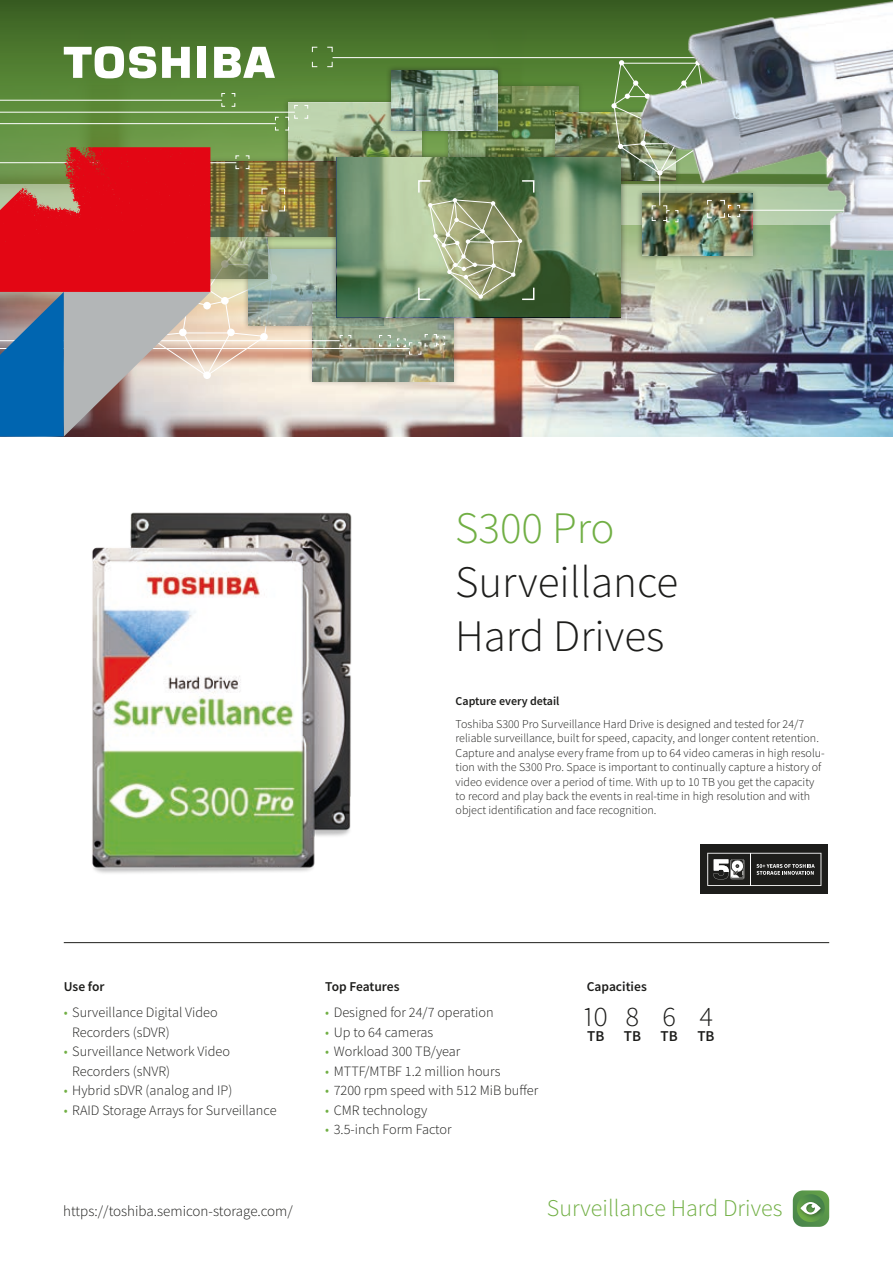
<style>
.page{position:relative;width:893px;height:1263px;background:#fff}
.page>*{position:absolute;margin:0;border:0;box-sizing:border-box;transform-origin:0 0}
.t1{font:300 45px/54px "Toshiba Sans";color:#1d1d1b}
.t2{font:300 45px "Toshiba Sans";color:#71af44}
.t3{font:300 28.2px "Toshiba Sans";color:#1d1d1b}
.t4{font:300 24px "Toshiba Sans";color:#71af44}
.t5{font:300 15px "Toshiba Sans";color:#1d1d1b}
.t6{font:500 15px "Toshiba Sans";color:#1d1d1b}
.t7{font:300 14.25px/19.5px "Toshiba Sans";color:#1d1d1b}
.t8{font:500 13.5px "Toshiba Sans";color:#1d1d1b}
.t9{font:300 12px/14.4px "Toshiba Sans";color:#1d1d1b}
.t10{font:500 12px "Toshiba Sans";color:#1d1d1b}
.s1{color:#71af44}
</style>
<div class="page">
<div style="left:0;top:0;width:893px;height:437px;background:#3e6525"></div>
<img style="left:0;top:32px;width:893px;height:405px">
<div style="left:242px;top:244px;width:147px;height:87px;background:#1d1d1b;opacity:.5"></div>
<div style="left:282px;top:97px;width:145px;height:86px;background:#1d1d1b;opacity:.5"></div>
<svg style="left:285px;top:249px;width:45px;height:76px;background:#a6bab1"></svg>
<svg style="left:288px;top:103px;width:133px;height:53px;background:#a6ba94"></svg>
<div style="left:443px;top:81px;width:142px;height:84px;background:#1d1d1b;opacity:.5"></div>
<svg style="left:448px;top:86px;width:107px;height:65px"></svg>
<div style="left:550px;top:107px;width:131px;height:79px;background:#1d1d1b;opacity:.5"></div>
<div style="left:307px;top:296px;width:153px;height:91px;background:#1d1d1b;opacity:.5"></div>
<svg style="left:313px;top:302px;width:141px;height:79px;background:#8c9883"></svg>
<div style="left:204px;top:156px;width:145px;height:86px;background:#1d1d1b;opacity:.5"></div>
<svg style="left:285px;top:162px;width:45px;height:75px;background:#79713f"></svg>
<div style="left:330px;top:151px;width:297px;height:173px;background:#1d1d1b;opacity:.5"></div>
<svg style="left:337px;top:158px;width:283px;height:159px;background:#698964"></svg>
<div style="left:386px;top:65px;width:117px;height:71px;background:#1d1d1b;opacity:.5"></div>
<svg style="left:391px;top:70px;width:107px;height:60px;background:#92a998"></svg>
<hr style="left:0;top:100px;width:222px;height:1px;background:#fff">
<hr style="left:333px;top:57px;width:560px;height:1px;background:#fff">
<hr style="left:0;top:123px;width:276px;height:1px;background:#fff">
<hr style="left:0;top:112px;width:295px;height:1px;background:#fff">
<svg style="left:312px;top:46px;width:21px;height:21px"></svg>
<svg style="left:221px;top:93px;width:15px;height:14px"></svg>
<svg style="left:275px;top:105px;width:33px;height:26px"></svg>
<svg style="left:379px;top:335px;width:12px;height:12px"></svg>
<svg style="left:339px;top:335px;width:13px;height:12px"></svg>
<svg style="left:397px;top:334px;width:48px;height:21px"></svg>
<hr style="left:0;top:340px;width:340px;height:1px;background:#fff">
<hr style="left:0;top:348px;width:410px;height:1px;background:#fff">
<svg style="left:417px;top:179px;width:118px;height:122px;background:#8e9d76"></svg>
<img style="left:0;top:147px;width:285px;height:290px">
<hr style="left:64px;top:942px;width:765px;height:1px;background:#1d1d1b">
<div style="left:197px;top:47px;width:9px;height:31px;background:#fff"></div>
<svg style="left:162px;top:47px;width:28px;height:31px"></svg>
<svg style="left:214px;top:47px;width:61px;height:31px;background:#c6d5bc"></svg>
<svg style="left:64px;top:46px;width:92px;height:33px;background:#b2c6a4"></svg>
<img style="left:555px;top:1px;width:338px;height:262px">
<svg style="left:793px;top:1190px;width:36px;height:37px"></svg>
<div style="left:701px;top:845px;width:127px;height:49px;background:#1d1d1b"></div>
<svg style="left:707px;top:853px;width:114px;height:33px"></svg>
<img style="left:92px;top:512px;width:260px;height:361px">
<h1 class="t2" style="left:455px;top:500px;width:161px">S300 Pro</h1>
<h1 class="t1" style="left:455px;top:555px;width:225px">Surveillance<br>Hard Drives</h1>
<p class="t10" style="left:456px;top:693px;width:105px">Capture every detail</p>
<p class="t9" style="left:456px;top:717px;width:371px">Toshiba S300 Pro Surveillance Hard Drive is designed and tested for 24/7 reliable surveillance, built for speed, capacity, and longer content retention.<br>Capture and analyse every frame from up to 64 video cameras in high resolu&shy;tion with the S300 Pro. Space is important to continually capture a history of video evidence over a period of time. With up to 10 TB you get the capacity to record and play back the events in real-time in high resolution and with object identification and face recognition.</p>
<p class="t8" style="left:64px;top:978px;width:42px">Use for</p>
<p class="t8" style="left:325px;top:978px;width:76px">Top Features</p>
<p class="t8" style="left:587px;top:978px;width:62px">Capacities</p>
<h2 class="t3" style="left:584px;top:999px;width:26px">10</h2>
<p class="t6" style="left:587px;top:1026px;width:19px">TB</p>
<p class="t7" style="left:325px;top:1003px;width:170px"><span class="s1">•</span> Designed for 24/7 operation</p>
<p class="t7" style="left:325px;top:1022px;width:110px"><span class="s1">•</span> Up to 64 cameras</p>
<p class="t7" style="left:325px;top:1042px;width:137px"><span class="s1">•</span> Workload 300 TB/year</p>
<p class="t7" style="left:325px;top:1061px;width:177px"><span class="s1">•</span> MTTF/MTBF 1.2 million hours</p>
<p class="t7" style="left:325px;top:1081px;width:214px"><span class="s1">•</span> 7200 rpm speed with 512 MiB buffer</p>
<p class="t7" style="left:325px;top:1100px;width:103px"><span class="s1">•</span> CMR technology</p>
<p class="t7" style="left:325px;top:1120px;width:128px"><span class="s1">•</span> 3.5-inch Form Factor</p>
<p class="t7" style="left:72px;top:1003px;width:147px;text-indent:-9px"><span class="s1">•</span> Surveillance Digital Video<br>Recorders (sDVR)</p>
<p class="t7" style="left:72px;top:1042px;width:159px;text-indent:-9px"><span class="s1">•</span> Surveillance Network Video<br>Recorders (sNVR)</p>
<p class="t7" style="left:64px;top:1081px;width:170px"><span class="s1">•</span> Hybrid sDVR (analog and IP)</p>
<p class="t7" style="left:64px;top:1100px;width:214px"><span class="s1">•</span> RAID Storage Arrays for Surveillance</p>
<h2 class="t3" style="left:625px;top:999px;width:16px">8</h2>
<p class="t6" style="left:624px;top:1026px;width:19px">TB</p>
<h2 class="t3" style="left:662px;top:999px;width:16px">6</h2>
<p class="t6" style="left:661px;top:1026px;width:19px">TB</p>
<h2 class="t3" style="left:699px;top:999px;width:15px">4</h2>
<p class="t6" style="left:697px;top:1026px;width:19px">TB</p>
<p class="t5" style="left:63px;top:1202px;width:231px">https://toshiba.semicon-storage.com/</p>
<h3 class="t4" style="left:547px;top:1193px;width:237px">Surveillance Hard Drives</h3>
</div>
